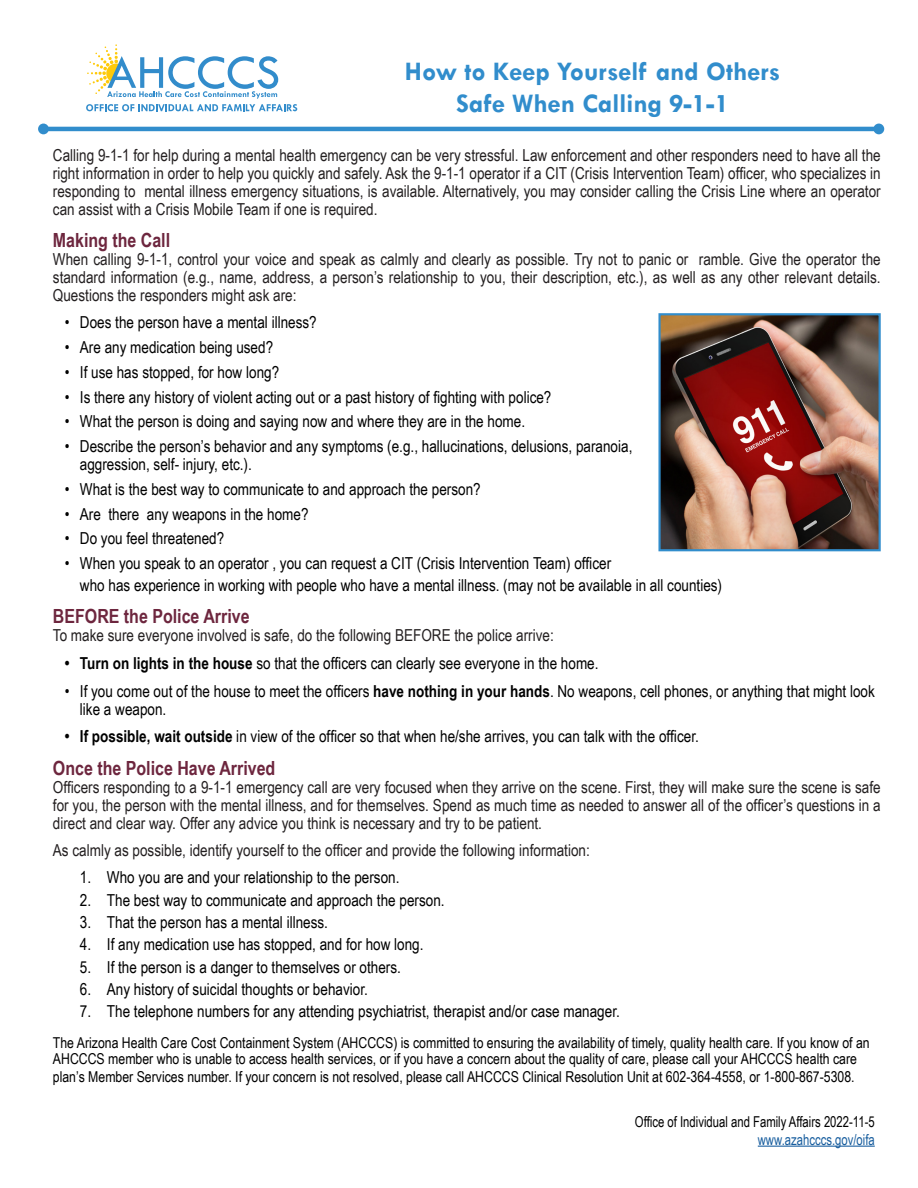
<style>
.page{position:relative;width:918px;height:1188px;background:#fff}
.page>*{position:absolute;margin:0;border:0;box-sizing:border-box;transform-origin:0 0}
.t1{font:700 27px "Tw Cen";color:#318dcc}
.t2{font:700 19.5px "Arial Narrow";color:#6d263e}
.t3{font:16.5px/18px "Arial Narrow";color:#000}
.t4{font:16.5px/18px "Arial Narrow";color:#231f20;text-align:justify}
.t5{font:15px/16.5px "Arial Narrow";color:#000}
.t6{font:15px/18px "Arial Narrow";color:#000;text-align:right;scale:.92 1}
.s1{font-weight:700}
.s2{color:#175d9e}
</style>
<div class="page">
<hr style="left:758px;top:1146px;width:117px;height:1px;background:#175d9e">
<img style="left:661px;top:316px;width:217px;height:232px">
<div style="left:658px;top:313px;width:223px;height:238px;border:2px solid #318dcc"></div>
<svg style="left:86px;top:44px;width:211px;height:67px"></svg>
<hr style="left:43px;top:127px;width:836px;height:4px;background:#318dcc">
<div style="left:38px;top:124px;width:11px;height:10px;background:#318dcc;border-radius:50%"></div>
<div style="left:873px;top:124px;width:11px;height:10px;background:#318dcc;border-radius:50%"></div>
<p class="t1" style="left:405px;top:56px;width:377px">How to Keep Yourself and Others</p>
<p class="t1" style="left:456px;top:87px;width:274px">Safe When Calling 9-1-1</p>
<p class="t4" style="left:53px;top:146px;width:829px">Calling 9-1-1 for help during a mental health emergency can be very stressful. Law enforcement and other responders need to have all the right information in order to help you quickly and safely. Ask the 9-1-1 operator if a CIT (Crisis Intervention Team) officer, who specializes in responding to mental illness emergency situations, is available. Alternatively, you may consider calling the Crisis Line where an operator can assist with a Crisis Mobile Team if one is required.</p>
<p class="t2" style="left:53px;top:226px;width:119px">Making the Call</p>
<p class="t4" style="left:53px;top:250px;width:829px">When calling 9-1-1, control your voice and speak as calmly and clearly as possible. Try not to panic or ramble. Give the operator the standard information (e.g., name, address, a person’s relationship to you, their description, etc.), as well as any other relevant details.<br>Questions the responders might ask are:</p>
<p class="t3" style="left:65px;top:313px;width:253px">• Does the person have a mental illness?</p>
<p class="t3" style="left:65px;top:338px;width:210px">• Are any medication being used?</p>
<p class="t3" style="left:65px;top:363px;width:216px">• If use has stopped, for how long?</p>
<p class="t3" style="left:65px;top:387px;width:488px">• Is there any history of violent acting out or a past history of fighting with police?</p>
<p class="t3" style="left:65px;top:412px;width:462px">• What the person is doing and saying now and where they are in the home.</p>
<p class="t3" style="left:80px;top:437px;width:554px;text-indent:-15px">• Describe the person’s behavior and any symptoms (e.g., hallucinations, delusions, paranoia, aggression, self- injury, etc.).</p>
<p class="t3" style="left:65px;top:480px;width:417px">• What is the best way to communicate to and approach the person?</p>
<p class="t3" style="left:65px;top:504px;width:245px">• Are there any weapons in the home?</p>
<p class="t3" style="left:65px;top:529px;width:161px">• Do you feel threatened?</p>
<p class="t3" style="left:80px;top:552px;width:644px;line-height:21.6px;text-indent:-15px">• When you speak to an operator , you can request a CIT (Crisis Intervention Team) officer<br>who has experience in working with people who have a mental illness. (may not be available in all counties)</p>
<p class="t2" style="left:53px;top:602px;width:198px">BEFORE the Police Arrive</p>
<p class="t4" style="left:53px;top:626px;width:502px">To make sure everyone involved is safe, do the following BEFORE the police arrive:</p>
<p class="t3" style="left:65px;top:653px;width:535px"><span class="s1">• Turn on lights in the house</span> so that the officers can clearly see everyone in the home.</p>
<p class="t3" style="left:80px;top:681px;width:796px;text-indent:-15px">• If you come out of the house to meet the officers <span class="s1">have nothing in your hands</span>. No weapons, cell phones, or anything that might look like a weapon.</p>
<p class="t3" style="left:65px;top:727px;width:636px"><span class="s1">• If possible, wait outside</span> in view of the officer so that when he/she arrives, you can talk with the officer.</p>
<p class="t2" style="left:53px;top:754px;width:224px">Once the Police Have Arrived</p>
<p class="t4" style="left:53px;top:778px;width:829px">Officers responding to a 9-1-1 emergency call are very focused when they arrive on the scene. First, they will make sure the scene is safe for you, the person with the mental illness, and for themselves. Spend as much time as needed to answer all of the officer’s questions in a direct and clear way. Offer any advice you think is necessary and try to be patient.</p>
<p class="t4" style="left:53px;top:841px;width:538px">As calmly as possible, identify yourself to the officer and provide the following information:</p>
<p class="t3" style="left:80px;top:868px;width:321px">1. Who you are and your relationship to the person.</p>
<p class="t3" style="left:80px;top:890px;width:366px">2. The best way to communicate and approach the person.</p>
<p class="t3" style="left:80px;top:913px;width:250px">3. That the person has a mental illness.</p>
<p class="t3" style="left:80px;top:935px;width:345px">4. If any medication use has stopped, and for how long.</p>
<p class="t3" style="left:80px;top:957px;width:323px">5. If the person is a danger to themselves or others.</p>
<p class="t3" style="left:80px;top:980px;width:290px">6. Any history of suicidal thoughts or behavior.</p>
<p class="t3" style="left:80px;top:1002px;width:542px">7. The telephone numbers for any attending psychiatrist, therapist and/or case manager.</p>
<p class="t5" style="left:53px;top:1034px;width:818px">The Arizona Health Care Cost Containment System (AHCCCS) is committed to ensuring the availability of timely, quality health care. If you know of an<br>AHCCCS member who is unable to access health services, or if you have a concern about the quality of care, please call your AHCCCS health care</p>
<p class="t5" style="left:53px;top:1068px;width:803px">plan’s Member Services number. If your concern is not resolved, please call AHCCCS Clinical Resolution Unit at 602-364-4558, or 1-800-867-5308.</p>
<p class="t6" style="left:635px;top:1112px;width:262px">Office of Individual and Family Affairs 2022-11-5 <span class="s2">www.azahcccs.gov/oifa</span></p>
</div>
